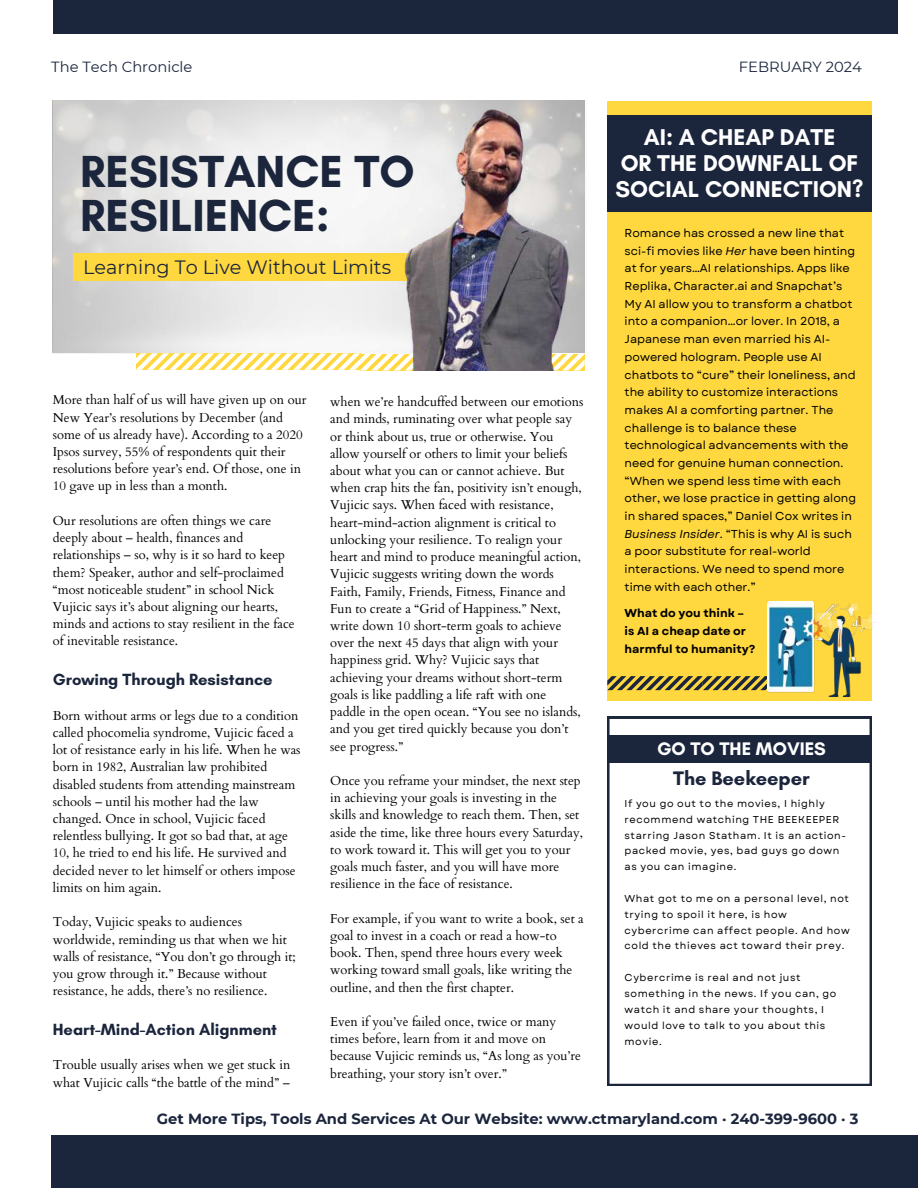
<style>
.page{position:relative;width:918px;height:1188px;background:#fff}
.page>*{position:absolute;margin:0;border:0;box-sizing:border-box;transform-origin:0 0}
.t1{font:700 45.75px/43.8px "Glacial Indifference";color:#1b253c}
.t2{font:700 23.25px/25.8px "Glacial Indifference";color:#fff;text-align:center}
.t3{font:700 19.95px "Glacial Indifference";color:#1b253c}
.t4{font:19.2px "Montserrat";color:#1b253c}
.t5{font:700 18.45px "Glacial Indifference";color:#fff}
.t6{font:700 16.5px "Glacial Indifference";color:#1b253c}
.t7{font:700 14.7px "Montserrat";color:#1b253c}
.t8{font:14.7px "Montserrat";color:#1b253c}
.t9{font:12.9px/17.2px "Cardo";color:#000}
.t10{font:11.55px/17.7px "Garet";color:#000}
.t11{font:700 11.55px/17.7px "Garet";color:#000}
.t12{font:10.05px/15.9px "Garet";letter-spacing:.06em;color:#000}
.s1{font-style:italic}
</style>
<div class="page">
<div style="left:53px;top:0;width:844px;height:34px;background:#1b253c"></div>
<div style="left:51px;top:1135px;width:867px;height:53px;background:#1b253c"></div>
<div style="left:607px;top:101px;width:265px;height:599px;background:#ffd840"></div>
<div style="left:607px;top:115px;width:265px;height:96px;background:#1b253c"></div>
<svg style="left:53px;top:101px;width:305px;height:252px"></svg>
<svg style="left:136px;top:353px;width:222px;height:17px"></svg>
<div style="left:73px;top:253px;width:347px;height:28px;background:#ffd840"></div>
<img style="left:358px;top:101px;width:227px;height:270px">
<svg style="left:607px;top:717px;width:265px;height:369px"></svg>
<div style="left:607px;top:736px;width:265px;height:27px;background:#1b253c"></div>
<svg style="left:607px;top:676px;width:161px;height:14px"></svg>
<img style="left:768px;top:601px;width:104px;height:96px">
<p class="t8" style="left:51px;top:58px;width:143px">The Tech Chronicle</p>
<p class="t8" style="left:739px;top:58px;width:124px">FEBRUARY 2024</p>
<h1 class="t1" style="left:80px;top:149px;width:336px">RESISTANCE TO<br>RESILIENCE:</h1>
<h3 class="t4" style="left:83px;top:256px;width:309px">Learning To Live Without Limits</h3>
<p class="t9" style="left:53px;top:392px;width:255px">More than half of us will have given up on our New Year’s resolutions by December (and some of us already have). According to a 2020<br>Ipsos survey, 55% of respondents quit their resolutions before year’s end. Of those, one in 10 gave up in less than a month.</p>
<p class="t9" style="left:53px;top:512px;width:244px">Our resolutions are often things we care deeply about – health, finances and relationships – so, why is it so hard to keep them? Speaker, author and self-proclaimed “most noticeable student” in school Nick Vujicic says it’s about aligning our hearts, minds and actions to stay resilient in the face of inevitable resistance.</p>
<p class="t6" style="left:53px;top:670px;width:221px">Growing Through Resistance</p>
<p class="t9" style="left:53px;top:707px;width:249px">Born without arms or legs due to a condition called phocomelia syndrome, Vujicic faced a lot of resistance early in his life. When he was born in 1982, Australian law prohibited disabled students from attending mainstream schools – until his mother had the law changed. Once in school, Vujicic faced relentless bullying. It got so bad that, at age 10, he tried to end his life. He survived and decided never to let himself or others impose limits on him again.</p>
<p class="t9" style="left:53px;top:914px;width:244px">Today, Vujicic speaks to audiences worldwide, reminding us that when we hit walls of resistance, “You don’t go through it; you grow through it.” Because without resistance, he adds, there’s no resilience.</p>
<p class="t6" style="left:53px;top:1019px;width:226px">Heart-Mind-Action Alignment</p>
<p class="t9" style="left:53px;top:1057px;width:239px">Trouble usually arises when we get stuck in what Vujicic calls “the battle of the mind” –</p>
<p class="t9" style="left:330px;top:393px;width:255px">when we’re handcuffed between our emotions and minds, ruminating over what people say or think about us, true or otherwise. You allow yourself or others to limit your beliefs about what you can or cannot achieve. But when crap hits the fan, positivity isn’t enough, Vujicic says. When faced with resistance, heart-mind-action alignment is critical to unlocking your resilience. To realign your heart and mind to produce meaningful action, Vujicic suggests writing down the words Faith, Family, Friends, Fitness, Finance and Fun to create a “Grid of Happiness.” Next, write down 10 short-term goals to achieve over the next 45 days that align with your happiness grid. Why? Vujicic says that achieving your dreams without short-term goals is like paddling a life raft with one paddle in the open ocean. “You see no islands, and you get tired quickly because you don’t see progress.”</p>
<p class="t9" style="left:330px;top:772px;width:254px">Once you reframe your mindset, the next step in achieving your goals is investing in the skills and knowledge to reach them. Then, set aside the time, like three hours every Saturday, to work toward it. This will get you to your goals much faster, and you will have more resilience in the face of resistance.</p>
<p class="t9" style="left:330px;top:910px;width:255px">For example, if you want to write a book, set a goal to invest in a coach or read a how-to book. Then, spend three hours every week working toward small goals, like writing the outline, and then the first chapter.</p>
<p class="t9" style="left:330px;top:1013px;width:252px">Even if you’ve failed once, twice or many times before, learn from it and move on because Vujicic reminds us, “As long as you’re breathing, your story isn’t over.”</p>
<h2 class="t2" style="left:616px;top:124px;width:249px">AI: A CHEAP DATE<br>OR THE DOWNFALL OF<br>SOCIAL CONNECTION?</h2>
<p class="t10" style="left:625px;top:224px;width:233px">Romance has crossed a new line that sci-fi movies like <span class="s1">Her</span> have been hinting at for years…AI relationships. Apps like Replika, Character.ai and Snapchat’s My AI allow you to transform a chatbot into a companion…or lover. In 2018, a Japanese man even married his AI&shy;powered hologram. People use AI chatbots to “cure” their loneliness, and the ability to customize interactions makes AI a comforting partner. The challenge is to balance these technological advancements with the need for genuine human connection. “When we spend less time with each other, we lose practice in getting along in shared spaces,” Daniel Cox writes in <span class="s1">Business Insider</span>. “This is why AI is such a poor substitute for real-world interactions. We need to spend more time with each other.”</p>
<p class="t11" style="left:625px;top:604px;width:132px">What do you think – is AI a cheap date or harmful to humanity?</p>
<h3 class="t5" style="left:657px;top:737px;width:170px">GO TO THE MOVIES</h3>
<h3 class="t3" style="left:673px;top:766px;width:138px">The Beekeeper</h3>
<p class="t12" style="left:625px;top:795px;width:223px">If you go out to the movies, I highly recommend watching THE BEEKEEPER starring Jason Statham. It is an action&shy;packed movie, yes, bad guys go down as you can imagine.</p>
<p class="t12" style="left:625px;top:891px;width:227px">What got to me on a personal level, not trying to spoil it here, is how cybercrime can affect people. And how cold the thieves act toward their prey.</p>
<p class="t12" style="left:625px;top:970px;width:213px">Cybercrime is real and not just something in the news. If you can, go watch it and share your thoughts, I would love to talk to you about this movie.</p>
<p class="t7" style="left:157px;top:1109px;width:703px">Get More Tips, Tools And Services At Our Website: www.ctmaryland.com · 240-399-9600 · 3</p>
</div>
